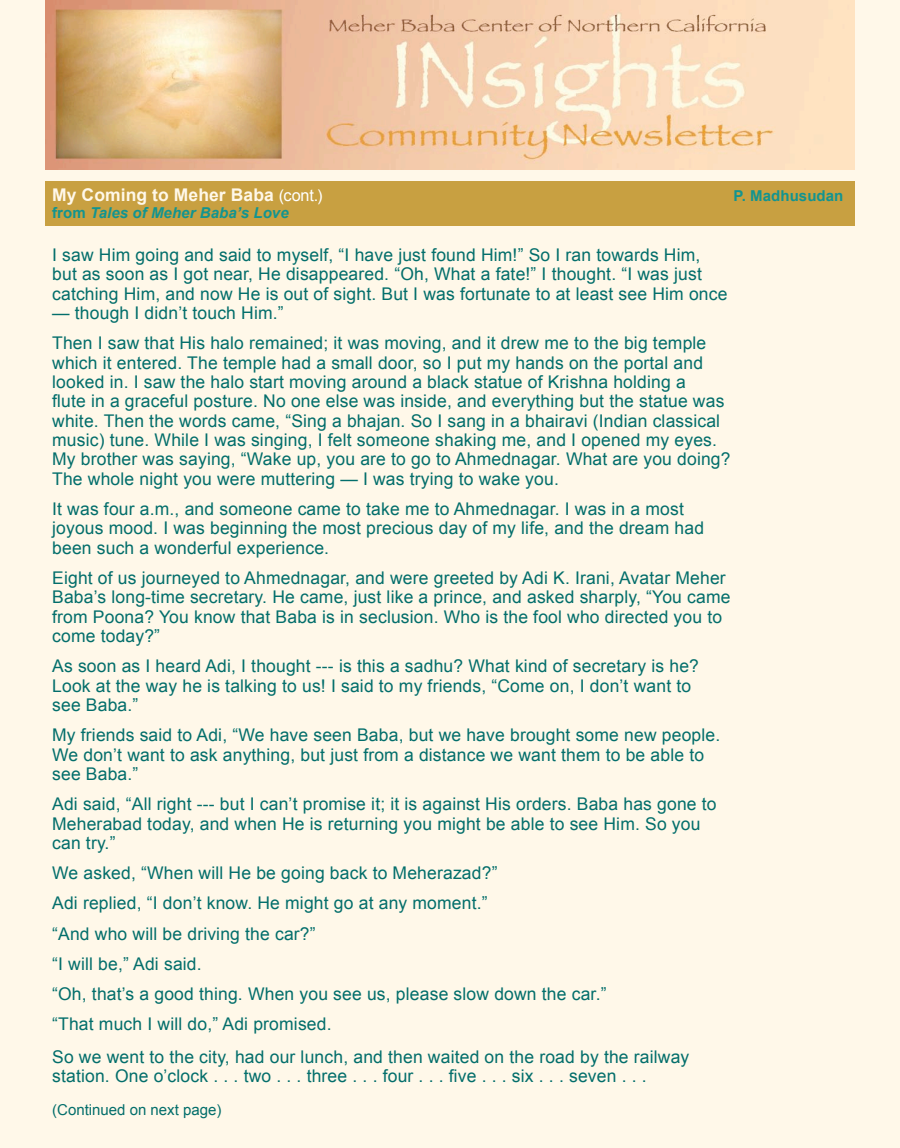
<style>
.page{position:relative;width:900px;height:1148px;background:#fff8e9}
.page>*{position:absolute;margin:0;border:0;box-sizing:border-box;transform-origin:0 0}
.t1{font:17.5px/19.4px "Arial";letter-spacing:.01em;color:#036e6b}
.t2{font:700 17.5px "Arial";letter-spacing:.005em;color:#fff8e9}
.t3{font:italic 700 15px "Arial";letter-spacing:.005em;color:#129490}
.t4{font:15px "Arial";color:#036e6b}
.t5{font:700 15px "Arial";letter-spacing:.005em;color:#129490}
.s1{font-weight:400;font-size:16.25px;color:#fff}
.s2{font-style:normal}
</style>
<div class="page">
<img style="left:45px;top:0;width:810px;height:170px">
<div style="left:45px;top:181px;width:810px;height:44px;background:#c8a041"></div>
<p class="t2" style="left:52px;top:183px;width:272px">My Coming to Meher Baba <span class="s1">(cont.)</span></p>
<p class="t5" style="left:734px;top:185px;width:111px">P. Madhusudan</p>
<p class="t3" style="left:52px;top:203px;width:238px"><span class="s2">from</span> Tales of Meher Baba’s Love</p>
<p class="t1" style="left:52px;top:245px;width:677px">I saw Him going and said to myself, “I have just found Him!” So I ran towards Him, but as soon as I got near, He disappeared. “Oh, What a fate!” I thought. “I was just catching Him, and now He is out of sight. But I was fortunate to at least see Him once</p>
<p class="t1" style="left:52px;top:298px;width:656px;line-height:30.1px">— though I didn’t touch Him.”<br>Then I saw that His halo remained; it was moving, and it drew me to the big temple</p>
<p class="t1" style="left:52px;top:353px;width:680px">which it entered. The temple had a small door, so I put my hands on the portal and looked in. I saw the halo start moving around a black statue of Krishna holding a<br>flute in a graceful posture. No one else was inside, and everything but the statue was white. Then the words came, “Sing a bhajan. So I sang in a bhairavi (Indian classical music) tune. While I was singing, I felt someone shaking me, and I opened my eyes.<br>My brother was saying, “Wake up, you are to go to Ahmednagar. What are you doing?<br>The whole night you were muttering — I was trying to wake you.</p>
<p class="t1" style="left:52px;top:499px;width:653px">It was four a.m., and someone came to take me to Ahmednagar. I was in a most joyous mood. I was beginning the most precious day of my life, and the dream had been such a wonderful experience.</p>
<p class="t1" style="left:52px;top:568px;width:680px">Eight of us journeyed to Ahmednagar, and were greeted by Adi K. Irani, Avatar Meher Baba’s long-time secretary. He came, just like a prince, and asked sharply, “You came from Poona? You know that Baba is in seclusion. Who is the fool who directed you to come today?”</p>
<p class="t1" style="left:52px;top:656px;width:648px">As soon as I heard Adi, I thought --- is this a sadhu? What kind of secretary is he?<br>Look at the way he is talking to us! I said to my friends, “Come on, I don’t want to see Baba.”</p>
<p class="t1" style="left:52px;top:725px;width:670px">My friends said to Adi, “We have seen Baba, but we have brought some new people.<br>We don’t want to ask anything, but just from a distance we want them to be able to see Baba.”</p>
<p class="t1" style="left:52px;top:794px;width:666px">Adi said, “All right --- but I can’t promise it; it is against His orders. Baba has gone to<br>Meherabad today, and when He is returning you might be able to see Him. So you can try.”</p>
<p class="t1" style="left:52px;top:858px;width:556px;line-height:30.1px">We asked, “When will He be going back to Meherazad?”<br>Adi replied, “I don’t know. He might go at any moment.”<br>“And who will be driving the car?”<br>“I will be,” Adi said.<br>“Oh, that’s a good thing. When you see us, please slow down the car.” “That much I will do,” Adi promised.</p>
<p class="t1" style="left:52px;top:1047px;width:639px">So we went to the city, had our lunch, and then waited on the road by the railway station. One o’clock . . . two . . . three . . . four . . . five . . . six . . . seven . . .</p>
<p class="t4" style="left:52px;top:1100px;width:171px">(Continued on next page)</p>
</div>
